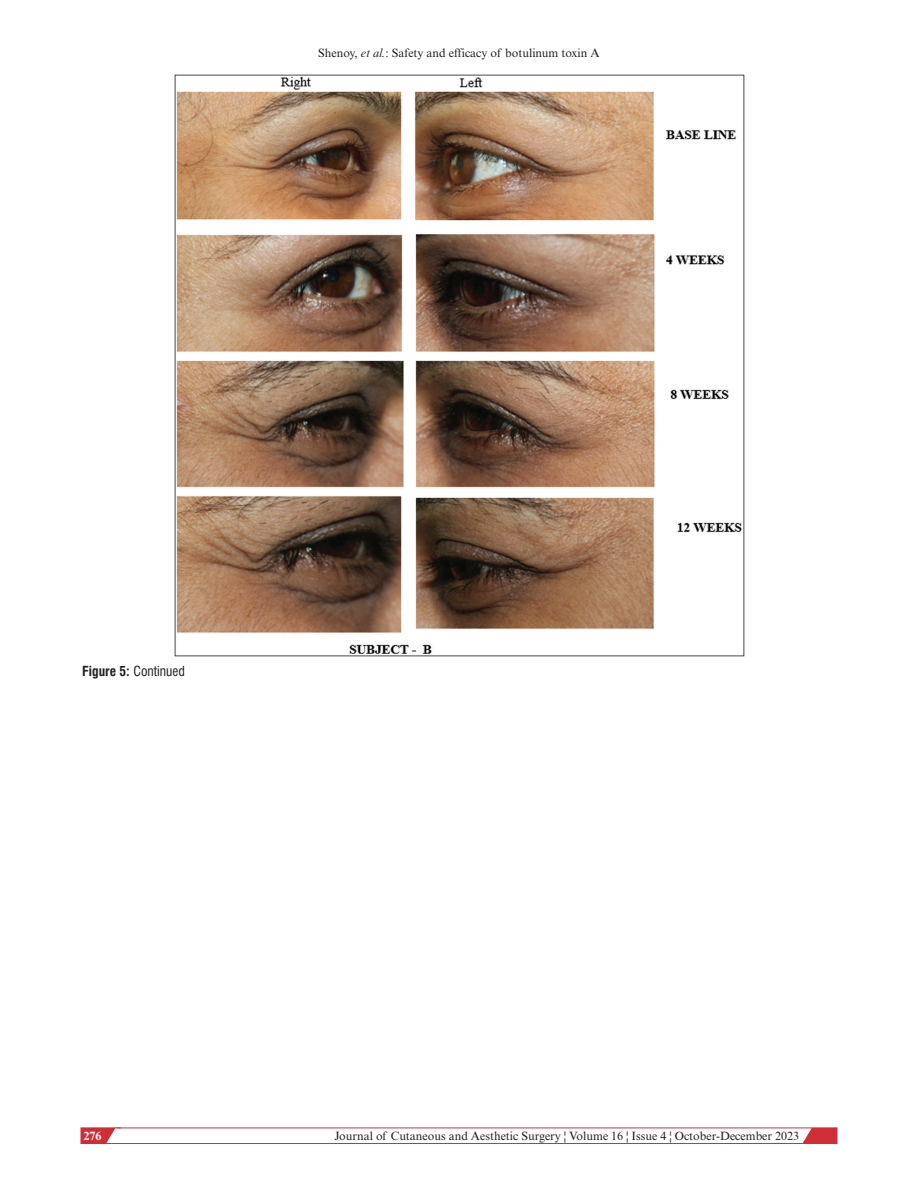
<style>
.page{position:relative;width:918px;height:1188px;background:#fff}
.page>*{position:absolute;margin:0;border:0;box-sizing:border-box;transform-origin:0 0}
.t1{font:condensed 13.5px "Swiss 721 BT";color:#231f20}
.t2{font:12px "Times New Roman MT Std";color:#231f20}
.t3{font:700 12px "Times New Roman MT Std";color:#fff}
.s1{font-style:italic}
.s2{font-weight:700}
</style>
<div class="page">
<svg style="left:798px;top:1127px;width:39px;height:15px"></svg>
<div style="left:81px;top:1128px;width:756px;height:16px;border:1px solid #d02e37"></div>
<svg style="left:81px;top:1127px;width:40px;height:17px"></svg>
<img style="left:174px;top:74px;width:571px;height:582px">
<p class="t2" style="left:318px;top:46px;width:283px">Shenoy, <span class="s1">et al.</span>: Safety and efficacy of botulinum toxin A</p>
<p class="t1" style="left:82px;top:663px;width:104px"><span class="s2">Figure 5:</span> Continued</p>
<p class="t3" style="left:83px;top:1128px;width:19px">276</p>
<p class="t2" style="left:335px;top:1129px;width:466px">Journal of Cutaneous and Aesthetic Surgery ¦ Volume 16 ¦ Issue 4 ¦ October-December 2023</p>
</div>
